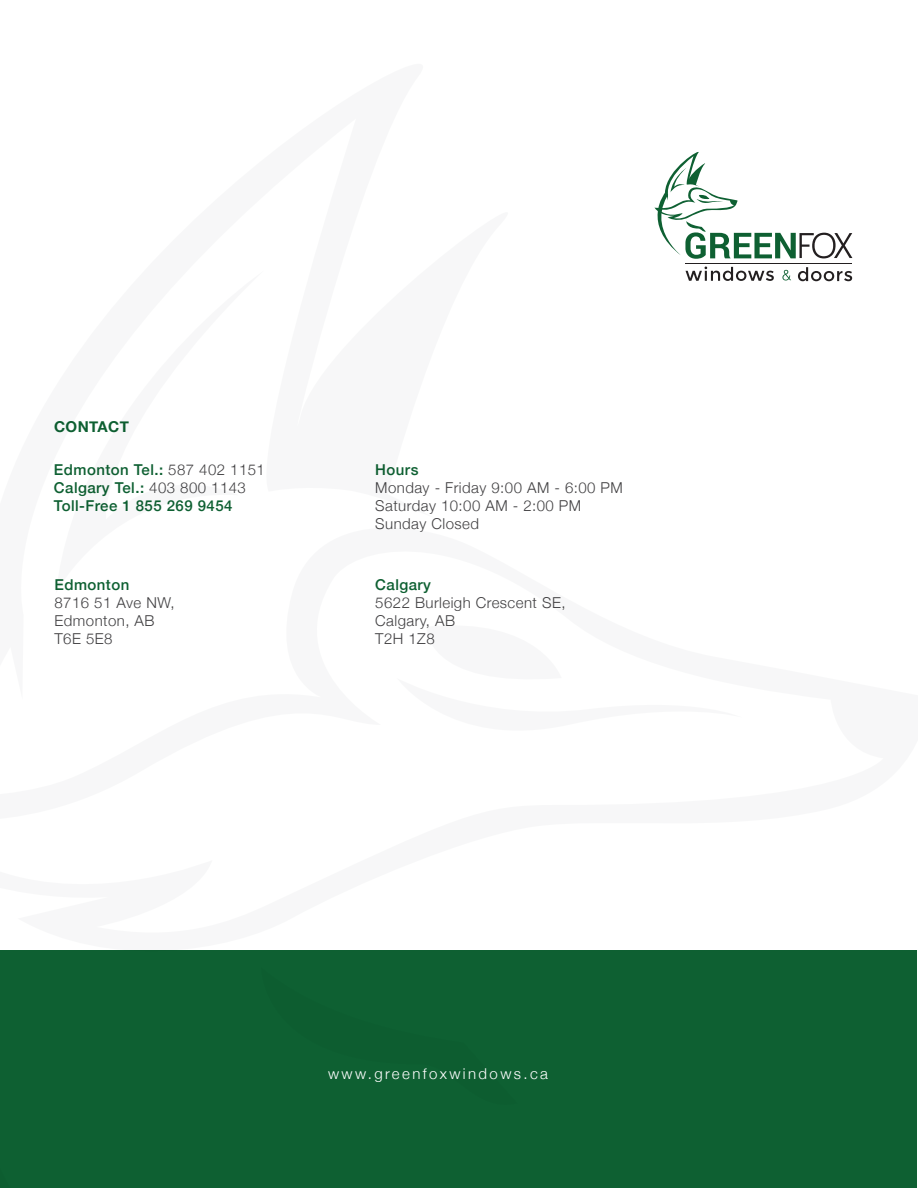
<style>
.page{position:relative;width:918px;height:1188px;background:#fff}
.page>*{position:absolute;margin:0;border:0;box-sizing:border-box;transform-origin:0 0}
.t1{font:300 15px/18px "Helvetica Neue";letter-spacing:.03em;color:#414042}
.t2{font:500 15px/18px "Helvetica Neue";letter-spacing:.03em;color:#0e6032}
.t3{font:300 15px "Helvetica Neue";letter-spacing:.16em;color:#fff}
.t4{font:700 15px "Helvetica Neue";letter-spacing:.03em;color:#0e6032}
.s1{font-weight:300;color:#414042}
</style>
<div class="page">
<div style="left:1px;top:950px;width:916px;height:238px;background:#0e6032"></div>
<svg style="left:686px;top:267px;width:88px;height:14px"></svg>
<svg style="left:798px;top:267px;width:54px;height:14px"></svg>
<hr style="left:685px;top:264px;width:167px;height:1px;background:#231f20">
<svg style="left:654px;top:151px;width:198px;height:108px"></svg>
<svg style="left:782px;top:270px;width:9px;height:10px"></svg>
<p class="t4" style="left:54px;top:415px;width:76px">CONTACT</p>
<p class="t2" style="left:54px;top:459px;width:212px">Edmonton Tel.: <span class="s1">587 402 1151<br></span>Calgary Tel.: <span class="s1">403 800 1143<br></span>Toll-Free 1 855 269 9454</p>
<p class="t2" style="left:55px;top:575px;width:76px">Edmonton</p>
<p class="t1" style="left:55px;top:593px;width:121px">8716 51 Ave NW,<br>Edmonton, AB<br>T6E 5E8</p>
<p class="t2" style="left:375px;top:459px;width:45px">Hours</p>
<p class="t1" style="left:375px;top:478px;width:249px">Monday - Friday 9:00 AM - 6:00 PM<br>Saturday 10:00 AM - 2:00 PM<br>Sunday Closed</p>
<p class="t2" style="left:375px;top:575px;width:57px">Calgary</p>
<p class="t1" style="left:375px;top:593px;width:192px">5622 Burleigh Crescent SE,<br>Calgary, AB<br>T2H 1Z8</p>
<p class="t3" style="left:328px;top:1062px;width:221px">www.greenfoxwindows.ca</p>
</div>
